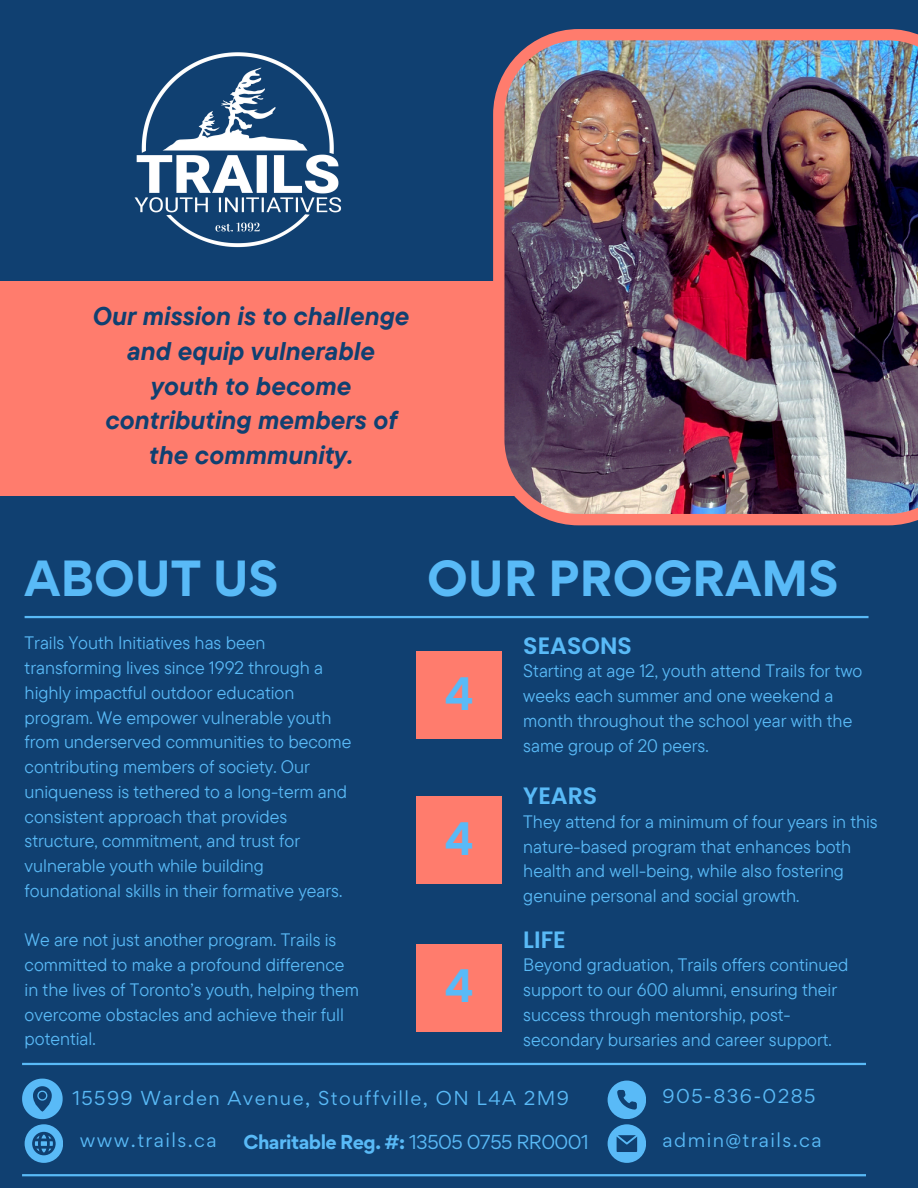
<style>
.page{position:relative;width:918px;height:1188px;background:#104071}
.page>*{position:absolute;margin:0;border:0;box-sizing:border-box;transform-origin:0 0}
.t1{font:600 45.45px "Poppins";color:#59baf7}
.t2{font:700 45.3px "Gordita";color:#59baf7}
.t3{font:italic 700 25.5px/34.8px "TT Commons Pro";color:#104071;text-align:center}
.t4{font:600 23.7px "Poppins";color:#59baf7}
.t5{font:18px/24.8px "TT Commons Pro";color:#59baf7}
.t6{font:18px "Gordita";letter-spacing:.08em;color:#59baf7}
.t7{font:700 18px "Gordita";letter-spacing:-.03em;color:#59baf7}
.s1{font-weight:400}
</style>
<div class="page">
<hr style="left:25px;top:616px;width:844px;height:2px;background:#59baf7">
<img style="left:134px;top:52px;width:208px;height:196px">
<hr style="left:22px;top:1063px;width:844px;height:2px;background:#59baf7">
<hr style="left:22px;top:1174px;width:844px;height:2px;background:#59baf7">
<div style="left:416px;top:652px;width:86px;height:87px;background:#ff7c6d"></div>
<div style="left:416px;top:797px;width:86px;height:87px;background:#ff7c6d"></div>
<div style="left:416px;top:944px;width:86px;height:87px;background:#ff7c6d"></div>
<svg style="left:22px;top:1079px;width:41px;height:84px"></svg>
<svg style="left:608px;top:1081px;width:38px;height:82px"></svg>
<div style="left:0;top:281px;width:540px;height:215px;background:#ff7c6d"></div>
<img style="left:493px;top:29px;width:425px;height:496px">
<p class="t3" style="left:93px;top:298px;width:318px">Our mission is to challenge and equip vulnerable youth to become contributing members of the commmunity.</p>
<p class="t2" style="left:25px;top:547px;width:255px">ABOUT US</p>
<p class="t5" style="left:25px;top:630px;width:328px">Trails Youth Initiatives has been transforming lives since 1992 through a highly impactful outdoor education program. We empower vulnerable youth from underserved communities to become contributing members of society. Our uniqueness is tethered to a long-term and consistent approach that provides structure, commitment, and trust for vulnerable youth while building foundational skills in their formative years.</p>
<p class="t5" style="left:25px;top:927px;width:336px">We are not just another program. Trails is committed to make a profound difference in the lives of Toronto’s youth, helping them overcome obstacles and achieve their full potential.</p>
<p class="t2" style="left:427px;top:547px;width:413px">OUR PROGRAMS</p>
<p class="t1" style="left:444px;top:662px;width:32px">4</p>
<p class="t1" style="left:444px;top:807px;width:32px">4</p>
<h3 class="t1" style="left:444px;top:954px;width:32px">4</h3>
<p class="t4" style="left:523px;top:629px;width:110px">SEASONS</p>
<h2 class="t5" style="left:523px;top:658px;width:341px">Starting at age 12, youth attend Trails for two weeks each summer and one weekend a month throughout the school year with the same group of 20 peers.</h2>
<p class="t4" style="left:523px;top:780px;width:76px">YEARS</p>
<p class="t5" style="left:523px;top:809px;width:356px">They attend for a minimum of four years in this nature-based program that enhances both health and well-being, while also fostering genuine personal and social growth.</p>
<h2 class="t4" style="left:523px;top:923px;width:44px">LIFE</h2>
<p class="t5" style="left:523px;top:952px;width:327px">Beyond graduation, Trails offers continued support to our 600 alumni, ensuring their success through mentorship, post&shy;secondary bursaries and career support.</p>
<p class="t6" style="left:72px;top:1086px;width:498px">15599 Warden Avenue, Stouffville, ON L4A 2M9</p>
<p class="t7" style="left:244px;top:1130px;width:347px">Charitable Reg. #: <span class="s1">13505 0755 RR0001</span></p>
<h1 class="t6" style="left:80px;top:1128px;width:138px">www.trails.ca</h1>
<h1 class="t6" style="left:663px;top:1084px;width:154px">905-836-0285</h1>
<h2 class="t6" style="left:663px;top:1128px;width:161px">admin@trails.ca</h2>
</div>
